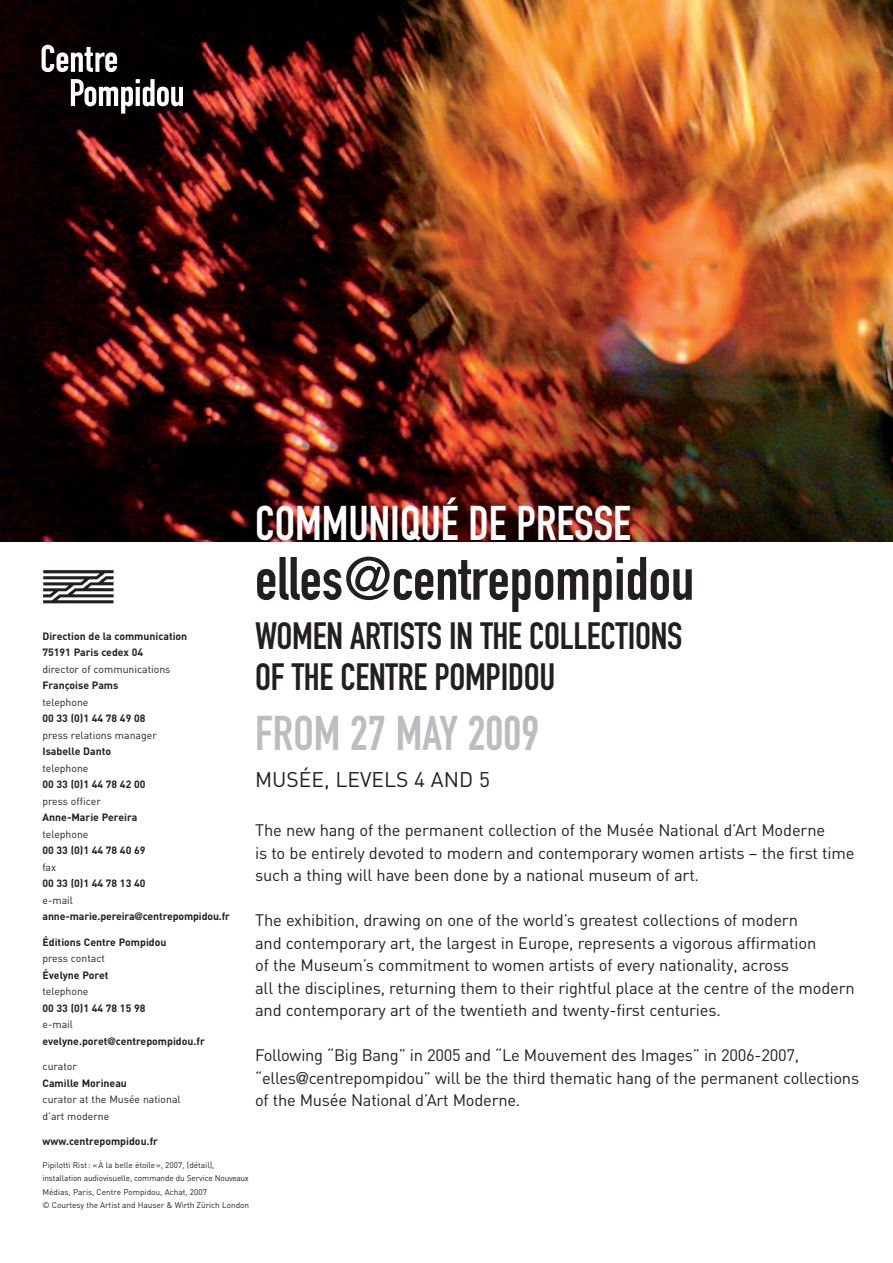
<style>
.page{position:relative;width:893px;height:1263px;background:#fff}
.page>*{position:absolute;margin:0;border:0;box-sizing:border-box;transform-origin:0 0}
.t1{font:60px "DIN Engschrift";color:#231f20}
.t2{font:48px "DIN Engschrift";color:#fff}
.t3{font:48px "DIN Engschrift";color:#bcbdc0}
.t4{font:37.5px/40.5px "DIN Engschrift";letter-spacing:-.01em;color:#231f20}
.t5{font:21px "DIN";color:#231f20}
.t6{font:16.5px/22.5px "DIN";letter-spacing:-.01em;color:#231f20}
.t7{font:700 10.5px/16.5px "DIN";color:#231f20}
.t8{font:10.5px/16.5px "DIN";color:#231f20}
.t9{font:8.25px/13.5px "DIN";letter-spacing:-.005em;color:#231f20}
.s1{font-weight:400}
.s2{font-family:"Helvetica Neue"}
</style>
<div class="page">
<svg style="left:43px;top:570px;width:71px;height:33px"></svg>
<img style="left:0;top:0;width:892px;height:541px">
<img style="left:32px;top:31px;width:162px;height:98px">
<h2 class="t2" style="left:255px;top:505px;width:377px">COMMUNIQUÉ DE PRESSE</h2>
<h1 class="t1" style="left:255px;top:557px;width:441px">elles@centrepompidou</h1>
<h3 class="t4" style="left:255px;top:619px;width:429px">WOMEN ARTISTS IN THE COLLECTIONS<br>OF THE CENTRE POMPIDOU</h3>
<h2 class="t3" style="left:255px;top:715px;width:286px">FROM 27 MAY 2009</h2>
<p class="t5" style="left:255px;top:768px;width:236px">MUSÉE, LEVELS 4 AND 5</p>
<p class="t7" style="left:43px;top:628px;width:146px">Direction de la communication<br>75191 Paris cedex 04</p>
<p class="t8" style="left:43px;top:661px;width:129px">director of communications</p>
<p class="t7" style="left:43px;top:677px;width:77px">Françoise Pams</p>
<p class="t8" style="left:43px;top:694px;width:48px">telephone</p>
<p class="t7" style="left:43px;top:710px;width:104px">00 33 (0)1 44 78 49 08</p>
<p class="t8" style="left:43px;top:727px;width:116px">press relations manager</p>
<p class="t7" style="left:43px;top:743px;width:70px">Isabelle Danto</p>
<p class="t8" style="left:43px;top:760px;width:48px">telephone</p>
<p class="t7" style="left:43px;top:776px;width:104px">00 33 (0)1 44 78 42 00</p>
<p class="t8" style="left:43px;top:793px;width:60px">press officer</p>
<p class="t7" style="left:43px;top:809px;width:96px">Anne-Marie Pereira</p>
<p class="t8" style="left:43px;top:826px;width:48px">telephone</p>
<p class="t7" style="left:43px;top:842px;width:104px">00 33 (0)1 44 78 40 69</p>
<p class="t8" style="left:43px;top:859px;width:15px">fax</p>
<p class="t7" style="left:43px;top:875px;width:104px">00 33 (0)1 44 78 13 40</p>
<p class="t7" style="left:43px;top:892px;width:189px"><span class="s1">e-mail </span>anne-marie.pereira<span class="s2">@</span>centrepompidou.fr</p>
<p class="t7" style="left:43px;top:934px;width:125px">Éditions Centre Pompidou</p>
<p class="t8" style="left:43px;top:950px;width:64px">press contact</p>
<p class="t7" style="left:43px;top:967px;width:67px">Évelyne Poret</p>
<p class="t8" style="left:43px;top:983px;width:48px">telephone</p>
<p class="t7" style="left:43px;top:1000px;width:104px">00 33 (0)1 44 78 15 98</p>
<p class="t7" style="left:43px;top:1016px;width:164px"><span class="s1">e-mail </span>evelyne.poret<span class="s2">@</span>centrepompidou.fr</p>
<p class="t8" style="left:43px;top:1058px;width:36px">curator</p>
<p class="t7" style="left:43px;top:1075px;width:86px">Camille Morineau</p>
<p class="t8" style="left:43px;top:1091px;width:140px">curator at the Musée national d’art moderne</p>
<p class="t7" style="left:43px;top:1133px;width:117px">www.centrepompidou.fr</p>
<p class="t9" style="left:43px;top:1158px;width:208px">Pipilotti Rist: «À la belle étoile», 2007, (détail), installation audiovisuelle, commande du Service Nouveaux Médias, Paris, Centre Pompidou, Achat, 2007<br>© Courtesy the Artist and Hauser &amp; Wirth Zürich London</p>
<p class="t6" style="left:255px;top:819px;width:601px">The new hang of the permanent collection of the Musée National d’Art Moderne<br>is to be entirely devoted to modern and contemporary women artists – the first time such a thing will have been done by a national museum of art.</p>
<p class="t6" style="left:255px;top:909px;width:601px">The exhibition, drawing on one of the world’s greatest collections of modern<br>and contemporary art, the largest in Europe, represents a vigorous affirmation<br>of the Museum’s commitment to women artists of every nationality, across<br>all the disciplines, returning them to their rightful place at the centre of the modern and contemporary art of the twentieth and twenty-first centuries.</p>
<p class="t6" style="left:255px;top:1044px;width:605px">Following “Big Bang” in 2005 and “Le Mouvement des Images” in 2006-2007, “elles<span class="s2">@</span>centrepompidou” will be the third thematic hang of the permanent collections of the Musée National d’Art Moderne.</p>
</div>
